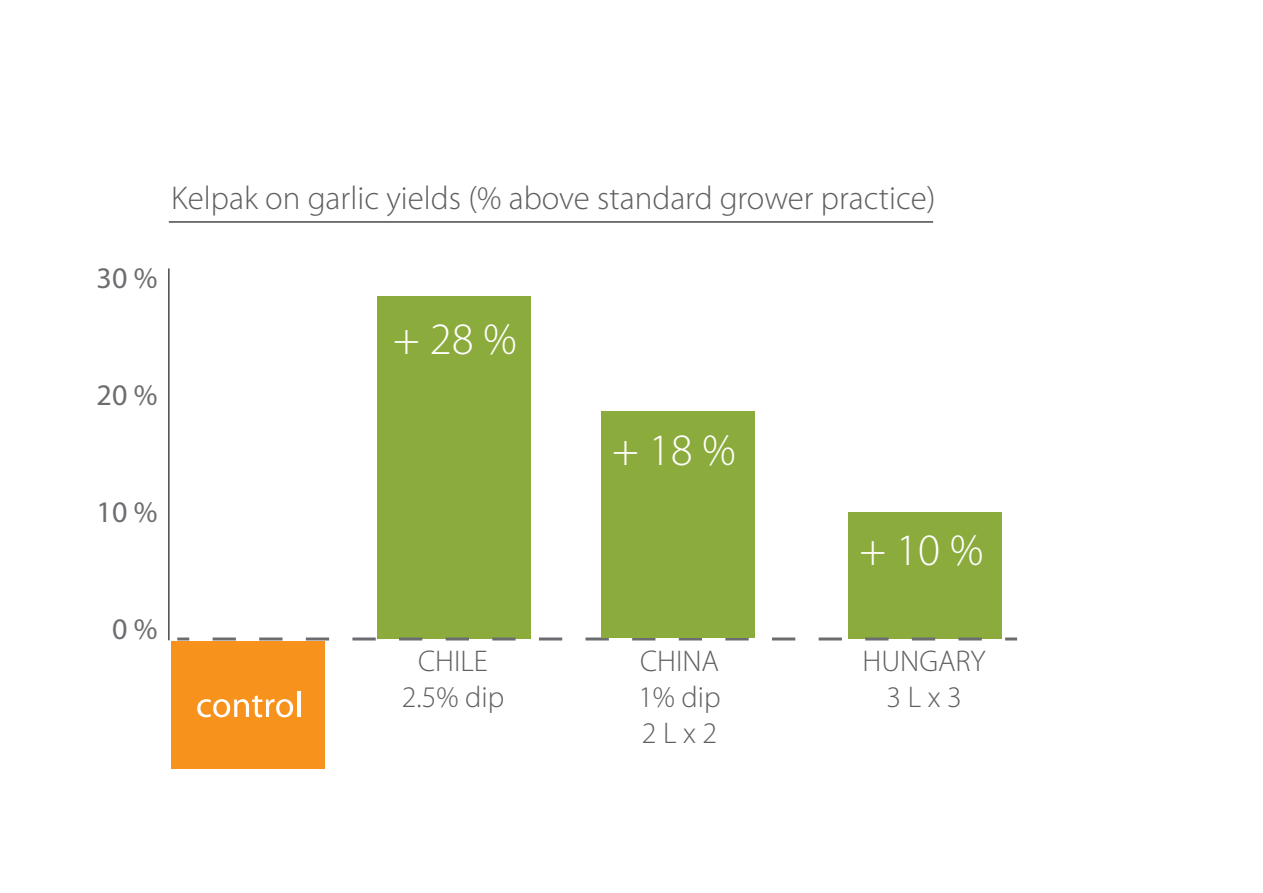
<style>
.page{position:relative;width:1263px;height:893px;background:#fff}
.page>*{position:absolute;margin:0;border:0;box-sizing:border-box;transform-origin:0 0}
.t1{font:300 45px "Myriad Pro";color:#fff}
.t2{font:300 33px "Myriad Pro";color:#605f60}
.t3{font:300 30px/36px "Myriad Pro";color:#605f60;text-align:center}
.t4{font:30px "Myriad";color:#6c6d70}
</style>
<div class="page">
<div style="left:848px;top:512px;width:154px;height:126px;background:#8bab3d"></div>
<div style="left:171px;top:641px;width:154px;height:128px;background:#f7931d"></div>
<svg style="left:197px;top:695px;width:96px;height:22px"></svg>
<hr style="left:297px;top:691px;width:3px;height:26px;background:#fff">
<div style="left:377px;top:296px;width:154px;height:342px;background:#8bab3d"></div>
<svg style="left:177px;top:637px;width:12px;height:3px"></svg>
<svg style="left:213px;top:637px;width:780px;height:3px"></svg>
<svg style="left:1005px;top:637px;width:12px;height:3px"></svg>
<hr style="left:168px;top:268px;width:2px;height:372px;background:#484948">
<hr style="left:169px;top:221px;width:764px;height:2px;background:#484948">
<div style="left:601px;top:412px;width:153px;height:226px;background:#8bab3d"></div>
<p class="t2" style="left:171px;top:179px;width:766px">Kelpak on garlic yields (% above standard grower practice)</p>
<p class="t4" style="left:97px;top:263px;width:62px">30 %</p>
<p class="t4" style="left:97px;top:380px;width:62px">20 %</p>
<p class="t4" style="left:97px;top:497px;width:62px">10 %</p>
<h1 class="t1" style="left:393px;top:312px;width:125px">+ 28 %</h1>
<h1 class="t1" style="left:612px;top:423px;width:125px">+ 18 %</h1>
<h1 class="t1" style="left:860px;top:523px;width:125px">+ 10 %</h1>
<p class="t4" style="left:112px;top:614px;width:47px">0 %</p>
<p class="t3" style="left:402px;top:643px;width:104px">CHILE<br>2.5% dip</p>
<p class="t3" style="left:638px;top:643px;width:84px;text-align:justify">CHINA 1% dip 2 L x 2</p>
<p class="t3" style="left:862px;top:643px;width:125px">HUNGARY<br>3 L x 3</p>
</div>
